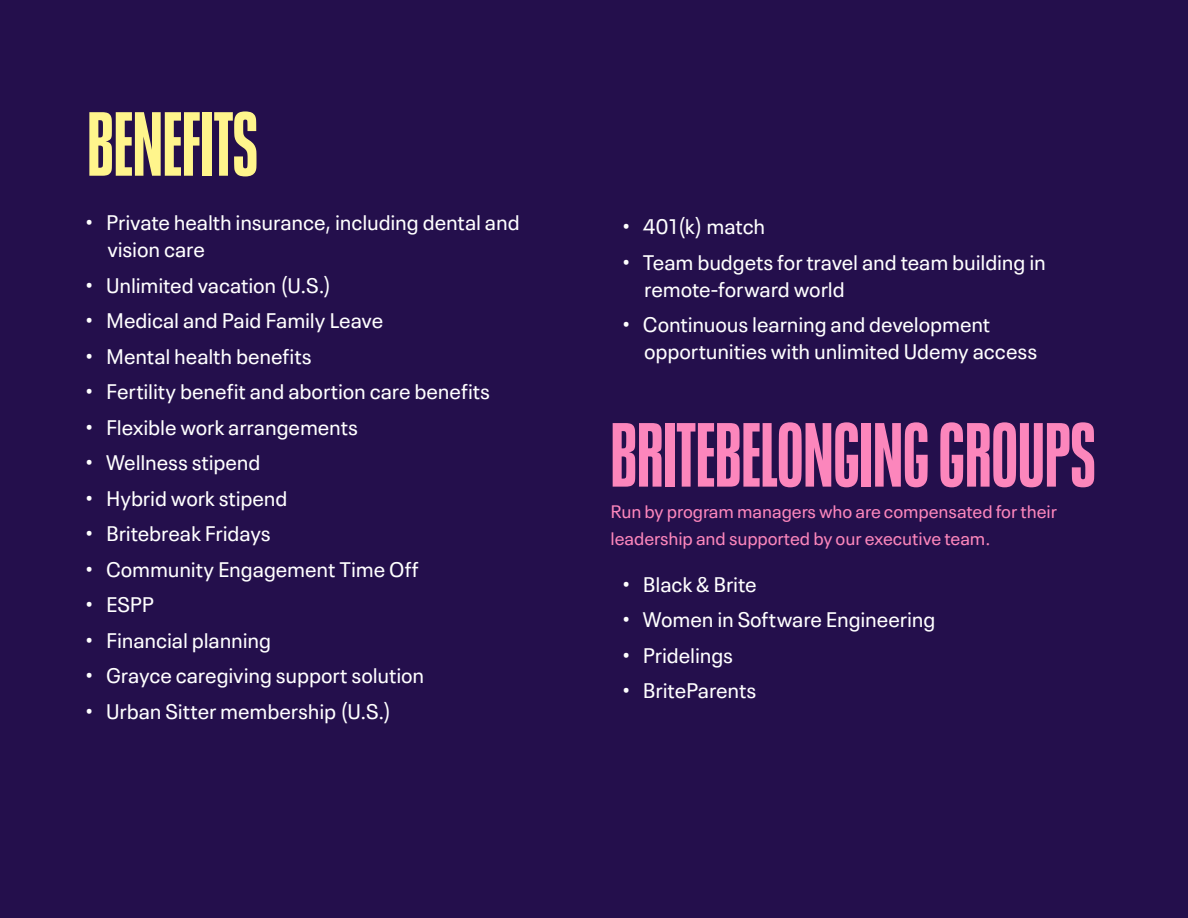
<style>
.page{position:relative;width:1188px;height:918px;background:#240f4c}
.page>*{position:absolute;margin:0;border:0;box-sizing:border-box;transform-origin:0 0}
.Main_header{font:700 90px "Neue Plak Comp";color:#fc86bc}
.Main_header-2{font:700 90px "Neue Plak Comp";color:#fff58c}
.t1{font:21px/27px "Neue Plak Text";letter-spacing:-.005em;color:#fff}
.t2{font:18px/27px "Neue Plak Text";letter-spacing:-.005em;color:#fc86bc}
</style>
<div class="page">
<p class="Main_header-2" style="left:87px;top:81px;width:172px">BENEFITS</p>
<p class="t1" style="left:107px;top:208px;width:414px;text-indent:-22px">• Private health insurance, including dental and vision care</p>
<p class="t1" style="left:85px;top:271px;width:248px">• Unlimited vacation (U.S.)</p>
<p class="t1" style="left:85px;top:306px;width:300px">• Medical and Paid Family Leave</p>
<p class="t1" style="left:85px;top:342px;width:228px">• Mental health benefits</p>
<p class="t1" style="left:85px;top:377px;width:407px">• Fertility benefit and abortion care benefits</p>
<p class="t1" style="left:85px;top:413px;width:275px">• Flexible work arrangements</p>
<p class="t1" style="left:85px;top:448px;width:177px">• Wellness stipend</p>
<p class="t1" style="left:85px;top:484px;width:204px">• Hybrid work stipend</p>
<p class="t1" style="left:85px;top:519px;width:187px">• Britebreak Fridays</p>
<p class="t1" style="left:85px;top:555px;width:335px">• Community Engagement Time Off</p>
<p class="t1" style="left:85px;top:590px;width:70px">• ESPP</p>
<p class="t1" style="left:85px;top:626px;width:188px">• Financial planning</p>
<p class="t1" style="left:85px;top:661px;width:341px">• Grayce caregiving support solution</p>
<p class="t1" style="left:85px;top:697px;width:308px">• Urban Sitter membership (U.S.)</p>
<p class="t1" style="left:622px;top:213px;width:145px">• 401(k) match</p>
<p class="t1" style="left:644px;top:248px;width:403px;text-indent:-22px">• Team budgets for travel and team building in remote-forward world</p>
<p class="t1" style="left:644px;top:311px;width:395px;text-indent:-22px">• Continuous learning and development opportunities with unlimited Udemy access</p>
<p class="Main_header" style="left:611px;top:392px;width:486px">BRITEBELONGING GROUPS</p>
<p class="t2" style="left:611px;top:498px;width:448px">Run by program managers who are compensated for their leadership and supported by our executive team.</p>
<p class="t1" style="left:622px;top:570px;width:137px">• Black &amp; Brite</p>
<p class="t1" style="left:622px;top:606px;width:315px">• Women in Software Engineering</p>
<p class="t1" style="left:622px;top:641px;width:113px">• Pridelings</p>
<p class="t1" style="left:622px;top:677px;width:136px">• BriteParents</p>
</div>
